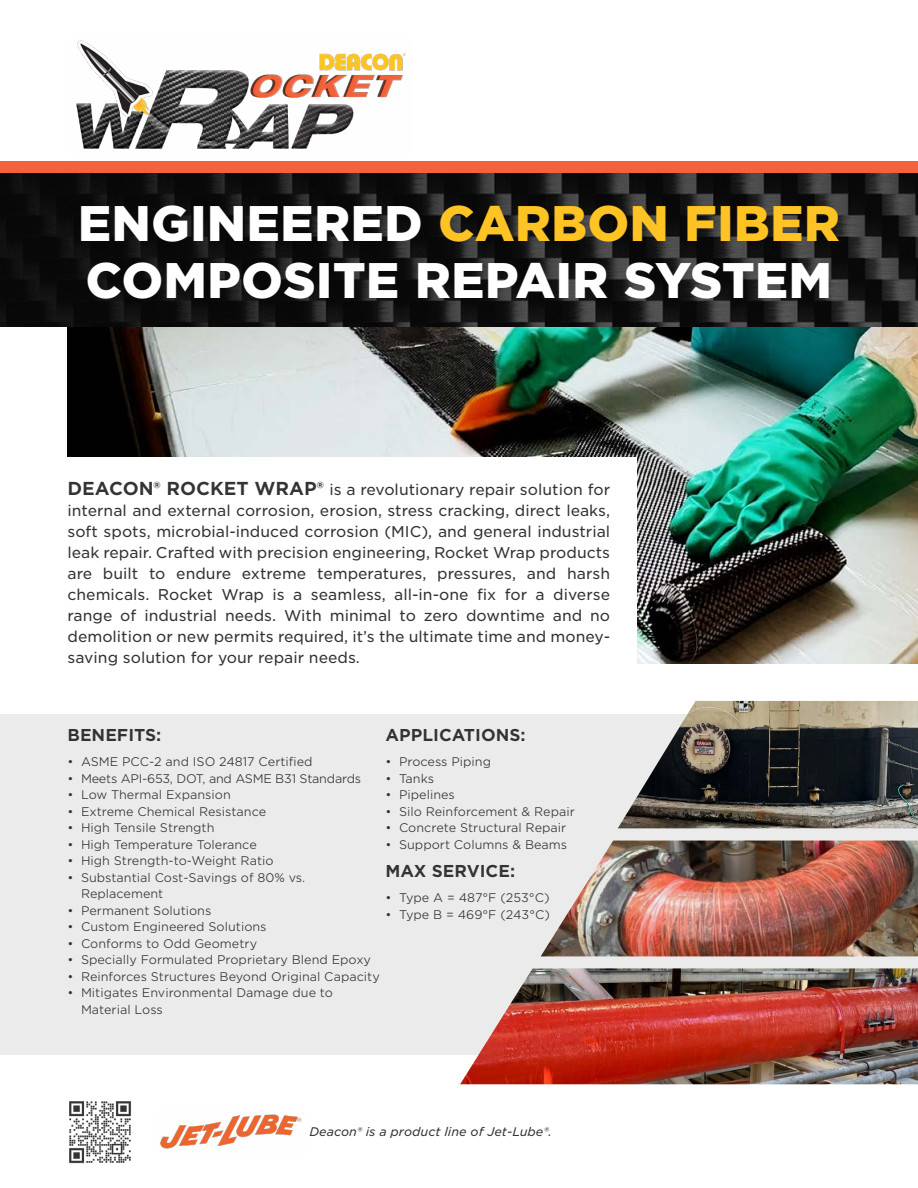
<style>
.page{position:relative;width:918px;height:1188px;background:#fff}
.page>*{position:absolute;margin:0;border:0;box-sizing:border-box;transform-origin:0 0}
.t1{font:900 48px/57.6px "Gotham S Sm";color:#fff}
.t2{font:700 16.5px "Gotham S Sm";color:#333}
.t3{font:15px/21px "Gotham S Sm";color:#333;text-align:justify}
.t4{font:300 12px/16.5px "Gotham S Sm";color:#333}
.t5{font:300 12px "Gotham S Sm";letter-spacing:-.02em;color:#333}
.t6{font:italic 12px "Gotham S Sm";color:#343433}
.s1{color:#ffc423}
.s2{font-weight:700;font-size:18px;color:#343433}
</style>
<div class="page">
<div style="left:0;top:715px;width:918px;height:340px;background:#ebebeb"></div>
<img style="left:68px;top:327px;width:850px;height:336px">
<div style="left:45px;top:457px;width:591px;height:225px;background:#fff"></div>
<img style="left:0;top:173px;width:918px;height:154px">
<img style="left:76px;top:40px;width:330px;height:109px">
<div style="left:0;top:161px;width:918px;height:12px;background:#f2633b"></div>
<img style="left:160px;top:1114px;width:142px;height:35px">
<img style="left:69px;top:1101px;width:62px;height:63px">
<img style="left:618px;top:701px;width:300px;height:127px">
<img style="left:541px;top:841px;width:377px;height:115px">
<img style="left:460px;top:968px;width:458px;height:116px">
<h1 class="t1" style="left:78px;top:194px;width:764px">ENGINEERED <span class="s1">CARBON FIBER<br></span>COMPOSITE REPAIR SYSTEM</h1>
<p class="t3" style="left:68px;top:478px;width:544px"><span class="s2">DEACON® ROCKET WRAP®</span> is a revolutionary repair solution for internal and external corrosion, erosion, stress cracking, direct leaks, soft spots, microbial-induced corrosion (MIC), and general industrial leak repair. Crafted with precision engineering, Rocket Wrap products are built to endure extreme temperatures, pressures, and harsh chemicals. Rocket Wrap is a seamless, all-in-one fix for a diverse range of industrial needs. With minimal to zero downtime and no demolition or new permits required, it’s the ultimate time and money&shy;saving solution for your repair needs.</p>
<h2 class="t2" style="left:386px;top:723px;width:142px">APPLICATIONS:</h2>
<p class="t4" style="left:386px;top:753px;width:107px">• Process Piping</p>
<p class="t4" style="left:386px;top:770px;width:50px">• Tanks</p>
<p class="t4" style="left:386px;top:786px;width:71px">• Pipelines</p>
<p class="t4" style="left:386px;top:803px;width:191px">• Silo Reinforcement &amp; Repair</p>
<p class="t4" style="left:386px;top:819px;width:182px">• Concrete Structural Repair</p>
<p class="t4" style="left:386px;top:836px;width:183px">• Support Columns &amp; Beams</p>
<h2 class="t2" style="left:386px;top:859px;width:131px">MAX SERVICE:</h2>
<p class="t4" style="left:386px;top:889px;width:166px">• Type A = 487°F (253°C)</p>
<p class="t4" style="left:386px;top:906px;width:166px">• Type B = 469°F (243°C)</p>
<h2 class="t2" style="left:68px;top:723px;width:95px">BENEFITS:</h2>
<p class="t4" style="left:68px;top:753px;width:247px">• ASME PCC-2 and ISO 24817 Certified</p>
<p class="t5" style="left:68px;top:770px;width:295px">• Meets API-653, DOT, and ASME B31 Standards</p>
<p class="t4" style="left:68px;top:786px;width:165px">• Low Thermal Expansion</p>
<p class="t4" style="left:68px;top:803px;width:200px">• Extreme Chemical Resistance</p>
<p class="t4" style="left:68px;top:819px;width:149px">• High Tensile Strength</p>
<p class="t4" style="left:68px;top:836px;width:191px">• High Temperature Tolerance</p>
<p class="t4" style="left:68px;top:852px;width:208px">• High Strength-to-Weight Ratio</p>
<p class="t4" style="left:81px;top:869px;width:226px;text-indent:-14px">• Substantial Cost-Savings of 80% vs.<br>Replacement</p>
<p class="t4" style="left:68px;top:902px;width:145px">• Permanent Solutions</p>
<p class="t4" style="left:68px;top:918px;width:201px">• Custom Engineered Solutions</p>
<p class="t4" style="left:68px;top:935px;width:191px">• Conforms to Odd Geometry</p>
<p class="t4" style="left:68px;top:951px;width:305px">• Specially Formulated Proprietary Blend Epoxy</p>
<p class="t4" style="left:68px;top:968px;width:314px">• Reinforces Structures Beyond Original Capacity</p>
<p class="t4" style="left:81px;top:984px;width:254px;text-indent:-14px">• Mitigates Environmental Damage due to<br>Material Loss</p>
<p class="t6" style="left:309px;top:1124px;width:244px">Deacon® is a product line of Jet-Lube®.</p>
</div>
